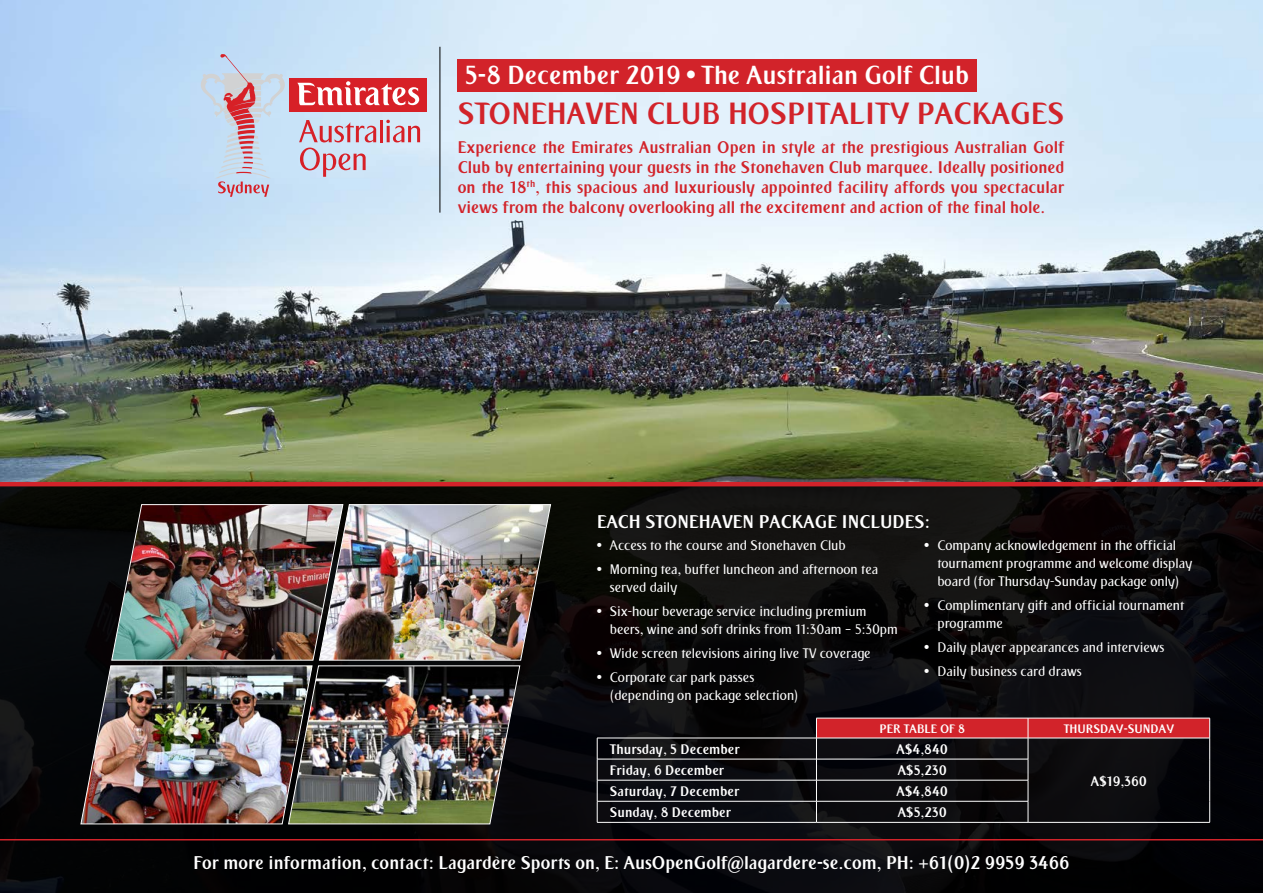
<style>
.page{position:relative;width:1263px;height:893px;background:#fff}
.page>*{position:absolute;margin:0;border:0;box-sizing:border-box;transform-origin:0 0}
.t1{font:30px "EK03 Plain B02";color:#d2232a}
.t2{font:25.5px "EK03 Plain B02";color:#fff}
.t3{font:18px "EK03 Plain B02";color:#fff}
.t4{font:16.5px/19.8px "EK03 Plain B02";color:#d2232a;text-align:justify}
.t5{font:13.5px/18px "EK03 Plain M02";color:#fff}
.t6{font:13.5px "EK03 Plain B02";color:#fff}
.t7{font:12px "EK03 Plain B02";color:#fff}
</style>
<div class="page">
<img style="left:0;top:0;width:1263px;height:482px">
<svg style="left:0;top:486px;width:1263px;height:407px;background:#0b0a0b"></svg>
<img style="left:77px;top:666px;width:446px;height:158px">
<img style="left:108px;top:504px;width:446px;height:156px">
<hr style="left:0;top:482px;width:1263px;height:4px;background:#d2232a">
<hr style="left:0;top:839px;width:1263px;height:1px;background:#d2232a">
<div style="left:458px;top:59px;width:519px;height:33px;background:#d2232a"></div>
<svg style="left:299px;top:120px;width:77px;height:22px;background:#d0aab9"></svg>
<hr style="left:380px;top:120px;width:3px;height:22px;background:#d72027">
<svg style="left:386px;top:120px;width:34px;height:22px"></svg>
<svg style="left:300px;top:148px;width:66px;height:29px;background:#cfb4c3"></svg>
<div style="left:289px;top:78px;width:138px;height:34px;background:#d72027"></div>
<svg style="left:297px;top:81px;width:122px;height:24px"></svg>
<svg style="left:201px;top:54px;width:84px;height:143px;background:#c7c9db"></svg>
<hr style="left:440px;top:47px;width:1px;height:166px;background:#000">
<hr style="left:597px;top:738px;width:219px;height:1px;background:#fff">
<hr style="left:1028px;top:822px;width:182px;height:1px;background:#fff">
<hr style="left:597px;top:759px;width:219px;height:1px;background:#fff">
<hr style="left:597px;top:780px;width:219px;height:1px;background:#fff">
<hr style="left:597px;top:801px;width:219px;height:1px;background:#fff">
<svg style="left:597px;top:738px;width:1px;height:84px"></svg>
<hr style="left:597px;top:822px;width:219px;height:1px;background:#fff">
<hr style="left:816px;top:822px;width:212px;height:1px;background:#fff">
<svg style="left:816px;top:718px;width:394px;height:104px;background:#37171a"></svg>
<hr style="left:816px;top:738px;width:212px;height:1px;background:#fff">
<hr style="left:1028px;top:738px;width:182px;height:1px;background:#fff">
<h2 class="t2" style="left:465px;top:62px;width:506px">5-8 December 2019 • The Australian Golf Club</h2>
<h1 class="t1" style="left:458px;top:97px;width:608px">STONEHAVEN CLUB HOSPITALITY PACKAGES</h1>
<p class="t4" style="left:458px;top:138px;width:608px">Experience the Emirates Australian Open in style at the prestigious Australian Golf Club by entertaining your guests in the Stonehaven Club marquee. Ideally positioned on the 18<sup>th</sup>, this spacious and luxuriously appointed facility affords you spectacular views from the balcony overlooking all the excitement and action of the final hole.</p>
<h3 class="t3" style="left:597px;top:512px;width:334px">EACH STONEHAVEN PACKAGE INCLUDES:</h3>
<p class="t5" style="left:597px;top:536px;width:250px">• Access to the course and Stonehaven Club</p>
<p class="t5" style="left:610px;top:561px;width:270px;text-indent:-13px">• Morning tea, buffet luncheon and afternoon tea served daily</p>
<p class="t5" style="left:610px;top:603px;width:290px;text-indent:-13px">• Six-hour beverage service including premium beers, wine and soft drinks from 11:30am – 5:30pm</p>
<p class="t5" style="left:597px;top:644px;width:275px">• Wide screen televisions airing live TV coverage</p>
<p class="t5" style="left:610px;top:669px;width:190px;text-indent:-13px">• Corporate car park passes (depending on package selection)</p>
<p class="t5" style="left:937px;top:536px;width:257px;text-indent:-13px">• Company acknowledgement in the official tournament programme and welcome display board (for Thursday-Sunday package only)</p>
<p class="t5" style="left:937px;top:596px;width:248px;text-indent:-13px">• Complimentary gift and official tournament programme</p>
<p class="t5" style="left:924px;top:638px;width:241px">• Daily player appearances and interviews</p>
<p class="t5" style="left:924px;top:662px;width:159px">• Daily business card draws</p>
<p class="t7" style="left:879px;top:722px;width:87px">PER TABLE OF 8</p>
<p class="t7" style="left:1064px;top:722px;width:112px">THURSDAY-SUNDAY</p>
<p class="t6" style="left:610px;top:742px;width:131px">Thursday, 5 December</p>
<p class="t6" style="left:896px;top:742px;width:53px">A$4,840</p>
<p class="t6" style="left:610px;top:763px;width:116px">Friday, 6 December</p>
<p class="t6" style="left:898px;top:763px;width:51px">A$5,230</p>
<p class="t6" style="left:610px;top:784px;width:131px">Saturday, 7 December</p>
<p class="t6" style="left:896px;top:784px;width:53px">A$4,840</p>
<p class="t6" style="left:610px;top:805px;width:123px">Sunday, 8 December</p>
<p class="t6" style="left:898px;top:805px;width:51px">A$5,230</p>
<h3 class="t3" style="left:194px;top:854px;width:877px">For more information, contact: Lagardère Sports on, E: AusOpenGolf@lagardere-se.com, PH: +61(0)2 9959 3466</h3>
<p class="t6" style="left:1091px;top:774px;width:57px">A$19,360</p>
</div>
